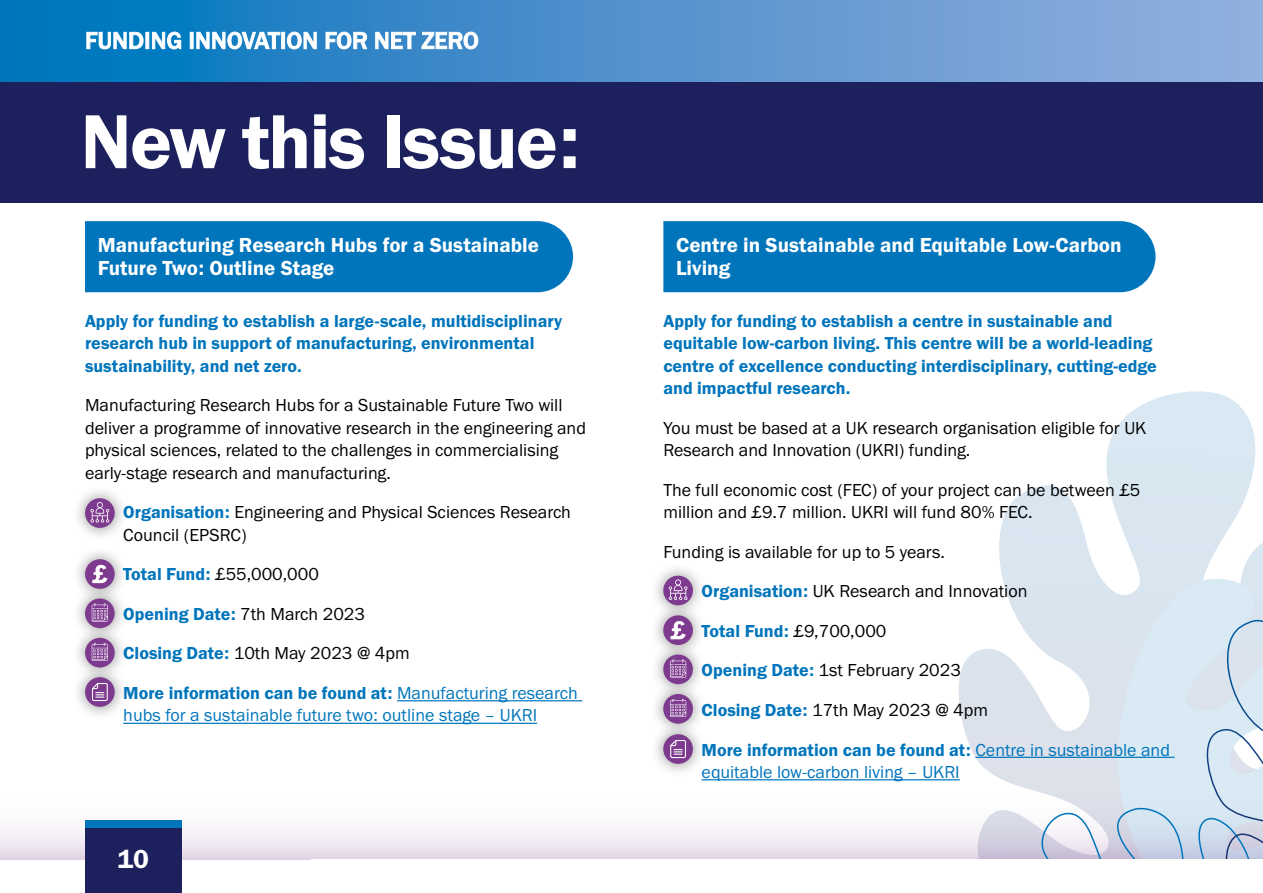
<style>
.page{position:relative;width:1263px;height:893px;background:#fff}
.page>*{position:absolute;margin:0;border:0;box-sizing:border-box;transform-origin:0 0}
.H3_sub-head_12pt{font:79.2px "Franklin Gothic URW Dem";letter-spacing:-.025em;color:#fff}
.t1{font:27px "Franklin Gothic URW Dem";color:#fff}
.H2_Sub-head_White__f{font:21px/22.5px "Franklin Gothic URW Dem";color:#fff}
.P_Body_text{font:18px/22.5px "Franklin Gothic URW Boo";color:#000}
.P_Leadin_Paragraph_B{font:18px/22.5px "Franklin Gothic URW Dem";color:#0075bc}
.P_Body_Indented{font:18px/22.5px "Franklin Gothic URW Boo";color:#000}
.P_Body_Indented-2{font:18px/22.5px "Franklin Gothic URW Boo";color:#0075bc}
.P_Body_Indented-3{font:18px "Franklin Gothic URW Dem";color:#0075bc}
.s1{font-family:"Franklin Gothic URW Dem";color:#0075bc}
.s2{font-family:"Franklin Gothic URW Boo";color:#000}
.s3{font-family:"Franklin Gothic URW Dem"}
</style>
<div class="page">
<svg style="left:0;top:779px;width:939px;height:81px"></svg>
<div style="left:85px;top:824px;width:97px;height:69px;background:#1c205c"></div>
<div style="left:85px;top:820px;width:97px;height:8px;background:#0075bc"></div>
<svg style="left:939px;top:391px;width:324px;height:468px"></svg>
<svg style="left:970px;top:547px;width:293px;height:312px"></svg>
<div style="left:0;top:81px;width:1263px;height:121px;background:#1c205c"></div>
<svg style="left:0;top:0;width:1263px;height:81px;background:#4f92cd"></svg>
<div style="left:85px;top:221px;width:488px;height:71px;background:#0075bc"></div>
<hr style="left:397px;top:700px;width:185px;height:1px;background:#0075bc">
<hr style="left:123px;top:723px;width:414px;height:1px;background:#0075bc">
<div style="left:663px;top:221px;width:492px;height:71px;background:#0075bc"></div>
<hr style="left:975px;top:757px;width:199px;height:1px;background:#0075bc">
<hr style="left:702px;top:779px;width:258px;height:1px;background:#0075bc">
<div style="left:649px;top:602px;width:58px;height:56px;background:#000;opacity:.45"></div>
<div style="left:663px;top:615px;width:30px;height:30px;background:#7e3a8e;border-radius:50%"></div>
<svg style="left:670px;top:621px;width:16px;height:18px"></svg>
<div style="left:649px;top:680px;width:58px;height:57px;background:#000;opacity:.45"></div>
<div style="left:663px;top:694px;width:30px;height:30px;background:#7e3a8e;border-radius:50%"></div>
<svg style="left:670px;top:699px;width:16px;height:18px"></svg>
<div style="left:649px;top:641px;width:58px;height:57px;background:#000;opacity:.45"></div>
<div style="left:663px;top:654px;width:30px;height:30px;background:#7e3a8e;border-radius:50%"></div>
<svg style="left:670px;top:659px;width:16px;height:19px"></svg>
<div style="left:649px;top:562px;width:58px;height:57px;background:#000;opacity:.45"></div>
<div style="left:663px;top:576px;width:30px;height:29px;background:#7e3a8e;border-radius:50%"></div>
<svg style="left:669px;top:579px;width:18px;height:21px"></svg>
<div style="left:649px;top:721px;width:58px;height:56px;background:#000;opacity:.45"></div>
<div style="left:663px;top:734px;width:30px;height:30px;background:#7e3a8e;border-radius:50%"></div>
<svg style="left:670px;top:740px;width:16px;height:18px"></svg>
<div style="left:71px;top:546px;width:57px;height:56px;background:#000;opacity:.45"></div>
<div style="left:85px;top:559px;width:30px;height:30px;background:#7e3a8e;border-radius:50%"></div>
<svg style="left:92px;top:565px;width:15px;height:18px"></svg>
<div style="left:71px;top:624px;width:57px;height:57px;background:#000;opacity:.45"></div>
<div style="left:85px;top:638px;width:30px;height:29px;background:#7e3a8e;border-radius:50%"></div>
<svg style="left:92px;top:643px;width:16px;height:18px"></svg>
<div style="left:71px;top:485px;width:57px;height:56px;background:#000;opacity:.45"></div>
<div style="left:85px;top:498px;width:30px;height:30px;background:#7e3a8e;border-radius:50%"></div>
<svg style="left:90px;top:502px;width:19px;height:21px"></svg>
<div style="left:71px;top:664px;width:57px;height:56px;background:#000;opacity:.45"></div>
<div style="left:85px;top:677px;width:30px;height:30px;background:#7e3a8e;border-radius:50%"></div>
<svg style="left:92px;top:683px;width:16px;height:18px"></svg>
<div style="left:71px;top:585px;width:57px;height:57px;background:#000;opacity:.45"></div>
<svg style="left:85px;top:598px;width:30px;height:30px"></svg>
<svg style="left:92px;top:603px;width:16px;height:18px"></svg>
<svg style="left:86px;top:32px;width:392px;height:17px"></svg>
<h3 class="H3_sub-head_12pt" style="left:80px;top:93px;width:501px">New this Issue:</h3>
<h2 class="H2_Sub-head_White__f" style="left:98px;top:234px;width:443px">Manufacturing Research Hubs for a Sustainable<br>Future Two: Outline Stage</h2>
<p class="P_Leadin_Paragraph_B" style="left:85px;top:309px;width:478px">Apply for funding to establish a large-scale, multidisciplinary research hub in support of manufacturing, environmental sustainability, and net zero.</p>
<p class="P_Body_text" style="left:85px;top:394px;width:502px">Manufacturing Research Hubs for a Sustainable Future Two will deliver a programme of innovative research in the engineering and physical sciences, related to the challenges in commercialising early-stage research and manufacturing.</p>
<p class="P_Body_Indented" style="left:123px;top:501px;width:449px"><span class="s1">Organisation:</span> Engineering and Physical Sciences Research<br>Council (EPSRC)</p>
<p class="P_Body_Indented" style="left:123px;top:563px;width:197px"><span class="s1">Total Fund:</span> £55,000,000</p>
<p class="P_Body_Indented-3" style="left:123px;top:603px;width:243px">Opening Date: <span class="s2">7th March 2023</span></p>
<p class="P_Body_Indented" style="left:123px;top:642px;width:288px"><span class="s1">Closing Date:</span> 10th May 2023 @ 4pm</p>
<p class="P_Body_Indented-2" style="left:123px;top:681px;width:456px"><span class="s3">More information can be found at:</span> Manufacturing research hubs for a sustainable future two: outline stage – UKRI</p>
<h2 class="t1" style="left:117px;top:843px;width:33px">10</h2>
<h2 class="H2_Sub-head_White__f" style="left:676px;top:234px;width:447px">Centre in Sustainable and Equitable Low-Carbon<br>Living</h2>
<p class="P_Leadin_Paragraph_B" style="left:663px;top:309px;width:495px">Apply for funding to establish a centre in sustainable and equitable low-carbon living. This centre will be a world-leading centre of excellence conducting interdisciplinary, cutting-edge and impactful research.</p>
<p class="P_Body_text" style="left:663px;top:416px;width:485px">You must be based at a UK research organisation eligible for UK<br>Research and Innovation (UKRI) funding.</p>
<p class="P_Body_text" style="left:663px;top:478px;width:479px">The full economic cost (FEC) of your project can be between £5 million and £9.7 million. UKRI will fund 80% FEC.</p>
<p class="P_Body_text" style="left:663px;top:540px;width:283px">Funding is available for up to 5 years.</p>
<p class="P_Body_Indented" style="left:702px;top:580px;width:327px"><span class="s1">Organisation:</span> UK Research and Innovation</p>
<p class="P_Body_Indented-3" style="left:702px;top:620px;width:186px">Total Fund: <span class="s2">£9,700,000</span></p>
<p class="P_Body_Indented" style="left:702px;top:659px;width:261px"><span class="s1">Opening Date:</span> 1st February 2023</p>
<p class="P_Body_Indented" style="left:702px;top:698px;width:288px"><span class="s1">Closing Date:</span> 17th May 2023 @ 4pm</p>
<p class="P_Body_Indented-2" style="left:702px;top:738px;width:470px"><span class="s3">More information can be found at:</span> Centre in sustainable and equitable low-carbon living – UKRI</p>
</div>
